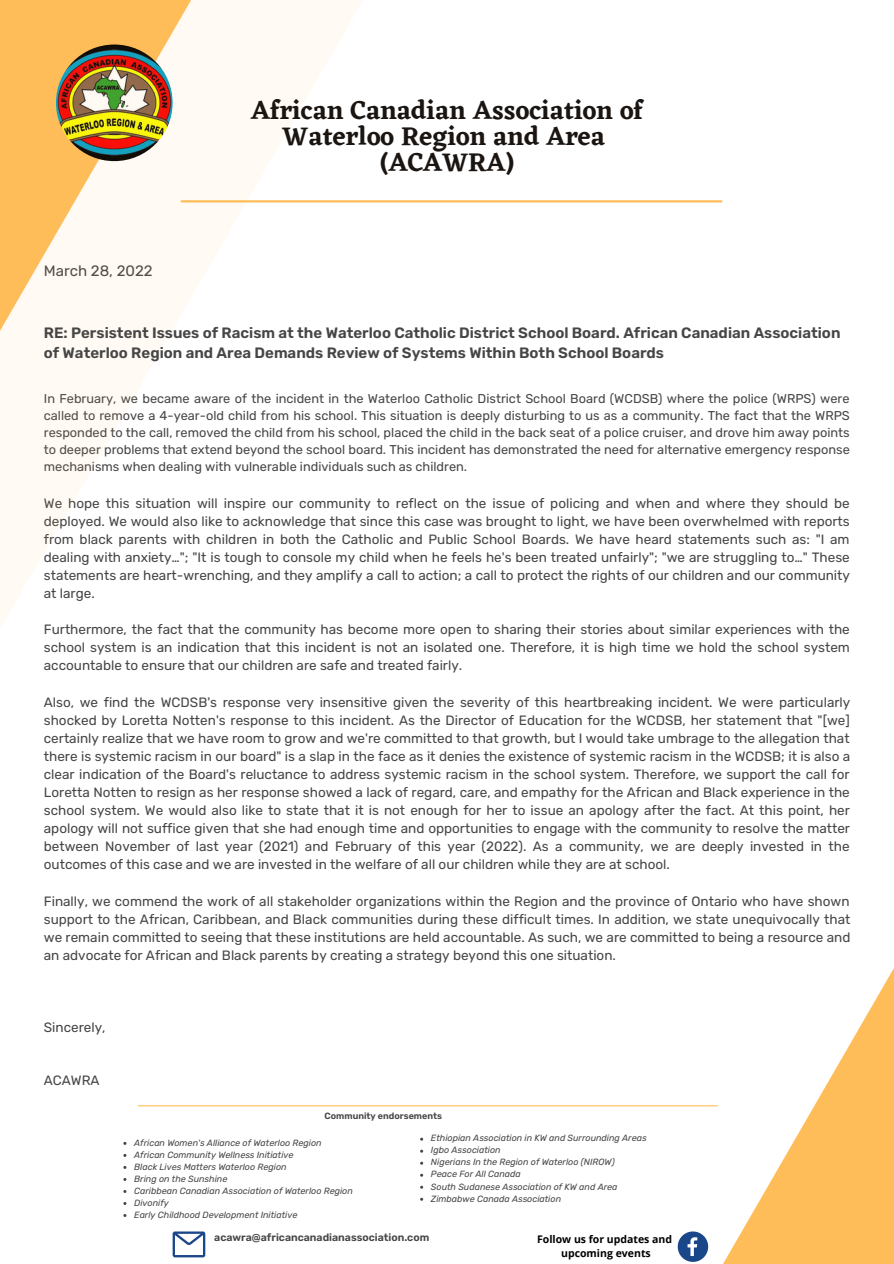
<style>
.page{position:relative;width:894px;height:1264px;background:#fff}
.page>*{position:absolute;margin:0;border:0;box-sizing:border-box;transform-origin:0 0}
.t1{font:600 26.4px/26.1px "Eczar";color:#1b1511;text-align:center}
.t2{font:600 15px/20.2px "Rubik";color:#464646}
.t3{font:15px "Rubik";color:#464646}
.t4{font:13.5px/18.1px "Rubik";color:#464646;text-align:justify}
.t5{font:12.75px/17px "Rubik";color:#464646;text-align:justify}
.t6{font:600 10.5px "Rubik";color:#464646}
.t7{font:700 10.5px "Open Sans";color:#000}
.t8{font:italic 9px "Rubik";color:#464646}
.t9{font:600 9px "Rubik";color:#464646}
</style>
<div class="page">
<svg style="left:674px;top:970px;width:219px;height:293px"></svg>
<svg style="left:0;top:0;width:723px;height:627px"></svg>
<hr style="left:181px;top:200px;width:540px;height:2px;background:#ffbd59">
<hr style="left:138px;top:1105px;width:579px;height:1px;background:#ffbd59">
<svg style="left:172px;top:1231px;width:33px;height:26px"></svg>
<svg style="left:677px;top:1231px;width:31px;height:30px"></svg>
<p class="t3" style="left:44px;top:262px;width:110px">March 28, 2022</p>
<p class="t1" style="left:251px;top:96px;width:393px">African Canadian Association of<br>Waterloo Region and Area</p>
<p class="t1" style="left:380px;top:148px;width:136px">(ACAWRA)</p>
<p class="t2" style="left:44px;top:322px;width:798px">RE: Persistent Issues of Racism at the Waterloo Catholic District School Board. African Canadian Association of Waterloo Region and Area Demands Review of Systems Within Both School Boards</p>
<p class="t5" style="left:44px;top:390px;width:807px">In February, we became aware of the incident in the Waterloo Catholic District School Board (WCDSB) where the police (WRPS) were called to remove a 4-year-old child from his school. This situation is deeply disturbing to us as a community. The fact that the WRPS responded to the call, removed the child from his school, placed the child in the back seat of a police cruiser, and drove him away points to deeper problems that extend beyond the school board. This incident has demonstrated the need for alternative emergency response mechanisms when dealing with vulnerable individuals such as children.</p>
<p class="t4" style="left:44px;top:494px;width:807px">We hope this situation will inspire our community to reflect on the issue of policing and when and where they should be deployed. We would also like to acknowledge that since this case was brought to light, we have been overwhelmed with reports from black parents with children in both the Catholic and Public School Boards. We have heard statements such as: "I am dealing with anxiety…"; "It is tough to console my child when he feels he's been treated unfairly"; "we are struggling to…" These statements are heart-wrenching, and they amplify a call to action; a call to protect the rights of our children and our community at large.</p>
<p class="t4" style="left:44px;top:620px;width:807px">Furthermore, the fact that the community has become more open to sharing their stories about similar experiences with the school system is an indication that this incident is not an isolated one. Therefore, it is high time we hold the school system accountable to ensure that our children are safe and treated fairly.</p>
<p class="t4" style="left:44px;top:693px;width:807px">Also, we find the WCDSB's response very insensitive given the severity of this heartbreaking incident. We were particularly shocked by Loretta Notten's response to this incident. As the Director of Education for the WCDSB, her statement that "[we] certainly realize that we have room to grow and we're committed to that growth, but I would take umbrage to the allegation that there is systemic racism in our board" is a slap in the face as it denies the existence of systemic racism in the WCDSB; it is also a clear indication of the Board's reluctance to address systemic racism in the school system. Therefore, we support the call for Loretta Notten to resign as her response showed a lack of regard, care, and empathy for the African and Black experience in the school system. We would also like to state that it is not enough for her to issue an apology after the fact. At this point, her apology will not suffice given that she had enough time and opportunities to engage with the community to resolve the matter between November of last year (2021) and February of this year (2022). As a community, we are deeply invested in the outcomes of this case and we are invested in the welfare of all our children while they are at school.</p>
<p class="t4" style="left:44px;top:891px;width:808px">Finally, we commend the work of all stakeholder organizations within the Region and the province of Ontario who have shown support to the African, Caribbean, and Black communities during these difficult times. In addition, we state unequivocally that we remain committed to seeing that these institutions are held accountable. As such, we are committed to being a resource and an advocate for African and Black parents by creating a strategy beyond this one situation.</p>
<p class="t4" style="left:44px;top:1018px;width:63px">Sincerely,</p>
<p class="t4" style="left:44px;top:1071px;width:57px">ACAWRA</p>
<p class="t9" style="left:324px;top:1110px;width:119px">Community endorsements</p>
<p class="t8" style="left:431px;top:1132px;width:217px">Ethiopian Association in KW and Surrounding Areas</p>
<p class="t8" style="left:431px;top:1144px;width:71px">Igbo Association</p>
<p class="t8" style="left:431px;top:1156px;width:185px">Nigerians In the Region of Waterloo (NIROW)</p>
<p class="t8" style="left:431px;top:1168px;width:91px">Peace For All Canada</p>
<p class="t8" style="left:431px;top:1181px;width:188px">South Sudanese Association of KW and Area</p>
<p class="t8" style="left:431px;top:1193px;width:132px">Zimbabwe Canada Association</p>
<p class="t7" style="left:537px;top:1231px;width:136px">Follow us for updates and</p>
<p class="t7" style="left:561px;top:1245px;width:91px">upcoming events</p>
<p class="t8" style="left:134px;top:1137px;width:189px">African Women's Alliance of Waterloo Region</p>
<p class="t8" style="left:134px;top:1149px;width:161px">African Community Wellness Initiative</p>
<p class="t8" style="left:134px;top:1161px;width:154px">Black Lives Matters Waterloo Region</p>
<p class="t8" style="left:134px;top:1173px;width:95px">Bring on the Sunshine</p>
<p class="t8" style="left:134px;top:1185px;width:220px">Caribbean Canadian Association of Waterloo Region</p>
<p class="t8" style="left:134px;top:1197px;width:36px">Divonify</p>
<p class="t8" style="left:134px;top:1209px;width:165px">Early Childhood Development Initiative</p>
<p class="t6" style="left:214px;top:1231px;width:216px">acawra@africancanadianassociation.com</p>
</div>
